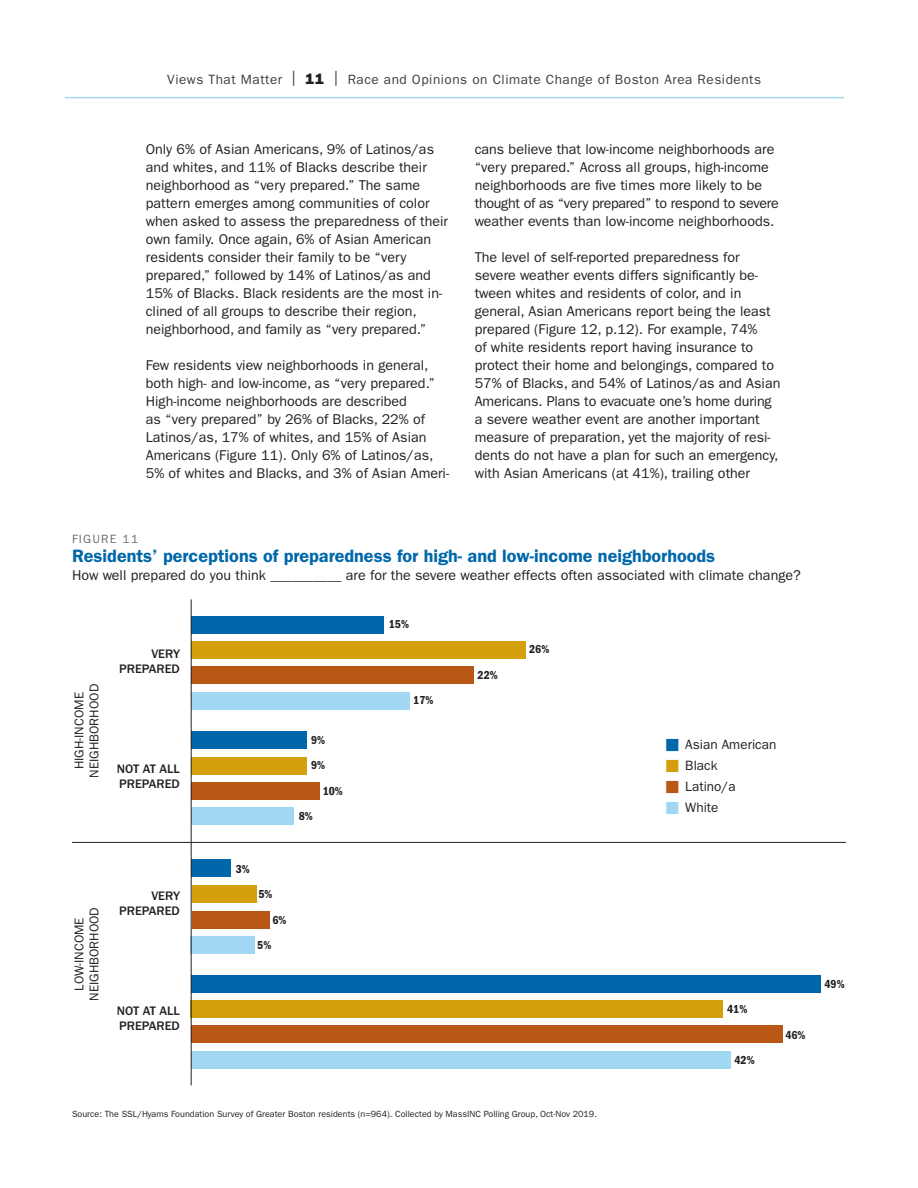
<style>
.page{position:relative;width:918px;height:1188px;background:#fff}
.page>*{position:absolute;margin:0;border:0;box-sizing:border-box;transform-origin:0 0}
.t1{font:600 18px "ITC Franklin Gothic Std";color:#0067aa}
.t2{font:14.25px/18px "ITC Franklin Gothic Std";color:#231f20}
.t3{font:13.5px "ITC Franklin Gothic Std";letter-spacing:.04em;color:#3e3e3f}
.t4{font:13.5px "ITC Franklin Gothic Std";color:#231f20}
.t5{font:500 12.75px/15px "ITC Franklin Gothic Std";color:#231f20;text-align:right}
.t6{font:12.75px/15px "ITC Franklin Gothic Std";color:#231f20;text-align:center}
.t7{font:12px "ITC Franklin Gothic Std Dm Cd";color:#231f20}
.t8{font:12px "ITC Franklin Gothic Std";color:#6c6d70}
.t9{font:9px "ITC Franklin Gothic Std";color:#231f20}
.s1{font-size:15px;color:#231f20}
.s2{font-family:"ITC Franklin Gothic Std Hvy";font-size:15px;color:#231f20}
.s3{color:#0067aa}
.s4{color:#d49f0c}
.s5{color:#b95814}
.s6{color:#a3d8f4}
</style>
<div class="page">
<hr style="left:65px;top:97px;width:779px;height:1px;background:#a3d8f4">
<div style="left:191px;top:1026px;width:591px;height:17px;background:#b95814"></div>
<div style="left:191px;top:1000px;width:532px;height:18px;background:#d49f0c"></div>
<div style="left:192px;top:911px;width:77px;height:18px;background:#b95814"></div>
<div style="left:192px;top:886px;width:64px;height:17px;background:#d49f0c"></div>
<div style="left:191px;top:783px;width:128px;height:17px;background:#b95814"></div>
<div style="left:191px;top:757px;width:116px;height:18px;background:#d49f0c"></div>
<div style="left:191px;top:666px;width:283px;height:18px;background:#b95814"></div>
<div style="left:191px;top:641px;width:335px;height:17px;background:#d49f0c"></div>
<hr style="left:72px;top:842px;width:774px;height:1px;background:#231f20">
<div style="left:191px;top:731px;width:116px;height:18px;background:#0067aa"></div>
<div style="left:191px;top:808px;width:103px;height:17px;background:#a3d8f4"></div>
<div style="left:191px;top:616px;width:193px;height:18px;background:#0067aa"></div>
<div style="left:191px;top:692px;width:218px;height:18px;background:#a3d8f4"></div>
<div style="left:191px;top:975px;width:630px;height:17px;background:#0067aa"></div>
<div style="left:191px;top:1051px;width:540px;height:18px;background:#a3d8f4"></div>
<div style="left:191px;top:860px;width:40px;height:17px;background:#0067aa"></div>
<div style="left:191px;top:936px;width:64px;height:18px;background:#a3d8f4"></div>
<hr style="left:191px;top:599px;width:1px;height:486px;background:#231f20">
<p class="t3" style="left:167px;top:71px;width:596px">Views That Matter <span class="s1">|</span> <span class="s2">11</span> <span class="s1">|</span> Race and Opinions on Climate Change of Boston Area Residents</p>
<p class="t2" style="left:146px;top:140px;width:304px">Only 6% of Asian Americans, 9% of Latinos/as and whites, and 11% of Blacks describe their neighborhood as “very prepared.” The same pattern emerges among communities of color when asked to assess the preparedness of their own family. Once again, 6% of Asian American residents consider their family to be “very prepared,” followed by 14% of Latinos/as and 15% of Blacks. Black residents are the most in&shy;clined of all groups to describe their region, neighborhood, and family as “very prepared.”</p>
<p class="t2" style="left:146px;top:356px;width:305px">Few residents view neighborhoods in general, both high- and low-income, as “very prepared.” High-income neighborhoods are described<br>as “very prepared” by 26% of Blacks, 22% of Latinos/as, 17% of whites, and 15% of Asian Americans (Figure 11). Only 6% of Latinos/as, 5% of whites and Blacks, and 3% of Asian Ameri-</p>
<p class="t2" style="left:475px;top:140px;width:306px">cans believe that low-income neighborhoods are “very prepared.” Across all groups, high-income neighborhoods are five times more likely to be thought of as “very prepared” to respond to severe weather events than low-income neighborhoods.</p>
<p class="t2" style="left:475px;top:248px;width:307px">The level of self-reported preparedness for severe weather events differs significantly be&shy;tween whites and residents of color, and in general, Asian Americans report being the least prepared (Figure 12, p.12). For example, 74%<br>of white residents report having insurance to protect their home and belongings, compared to 57% of Blacks, and 54% of Latinos/as and Asian Americans. Plans to evacuate one’s home during a severe weather event are another important measure of preparation, yet the majority of resi&shy;dents do not have a plan for such an emergency, with Asian Americans (at 41%), trailing other</p>
<p class="t8" style="left:72px;top:532px;width:16px">Figure</p>
<p class="t8" style="left:123px;top:532px;width:17px">11</p>
<p class="t1" style="left:72px;top:546px;width:645px">Residents’ perceptions of preparedness for high- and low-income neighborhoods</p>
<p class="t2" style="left:72px;top:567px;width:730px">How well prepared do you think __________ are for the severe weather effects often associated with climate change?</p>
<p class="t6" style="left:72px;top:778px;width:94px;rotate:-90deg">High-Income<br>Neighborhood</p>
<p class="t5" style="left:119px;top:646px;width:62px">VERY<br>PREPARED</p>
<p class="t5" style="left:117px;top:761px;width:65px;text-align:left">NOT AT ALL<br>PREPARED</p>
<p class="t6" style="left:72px;top:1001px;width:94px;rotate:-90deg">LOW-Income<br>Neighborhood</p>
<p class="t5" style="left:119px;top:888px;width:62px">VERY<br>PREPARED</p>
<p class="t5" style="left:117px;top:1003px;width:65px;text-align:left">NOT AT ALL<br>PREPARED</p>
<p class="t7" style="left:311px;top:733px;width:16px">9%</p>
<p class="t7" style="left:311px;top:759px;width:16px">9%</p>
<p class="t7" style="left:323px;top:784px;width:22px">10%</p>
<p class="t7" style="left:299px;top:810px;width:16px">8%</p>
<p class="t7" style="left:236px;top:862px;width:16px">3%</p>
<p class="t7" style="left:258px;top:887px;width:16px">5%</p>
<p class="t7" style="left:273px;top:913px;width:16px">6%</p>
<p class="t7" style="left:257px;top:938px;width:16px">5%</p>
<p class="t7" style="left:389px;top:617px;width:22px">15%</p>
<p class="t7" style="left:413px;top:693px;width:22px">17%</p>
<p class="t7" style="left:478px;top:668px;width:22px">22%</p>
<p class="t7" style="left:529px;top:642px;width:22px">26%</p>
<p class="t9" style="left:72px;top:1109px;width:527px">Source: The SSL/Hyams Foundation Survey of Greater Boston residents (n=964). Collected by MassINC Polling Group, Oct-Nov 2019.</p>
<p class="t4" style="left:666px;top:737px;width:112px"><span class="s3">■</span> Asian American</p>
<p class="t4" style="left:666px;top:758px;width:53px"><span class="s4">■</span> Black</p>
<p class="t4" style="left:666px;top:779px;width:71px"><span class="s5">■</span> Latino/a</p>
<p class="t4" style="left:666px;top:800px;width:54px"><span class="s6">■</span> White</p>
<p class="t7" style="left:727px;top:1003px;width:22px">41%</p>
<p class="t7" style="left:735px;top:1054px;width:22px">42%</p>
<p class="t7" style="left:785px;top:1028px;width:22px">46%</p>
<p class="t7" style="left:824px;top:977px;width:22px">49%</p>
</div>
